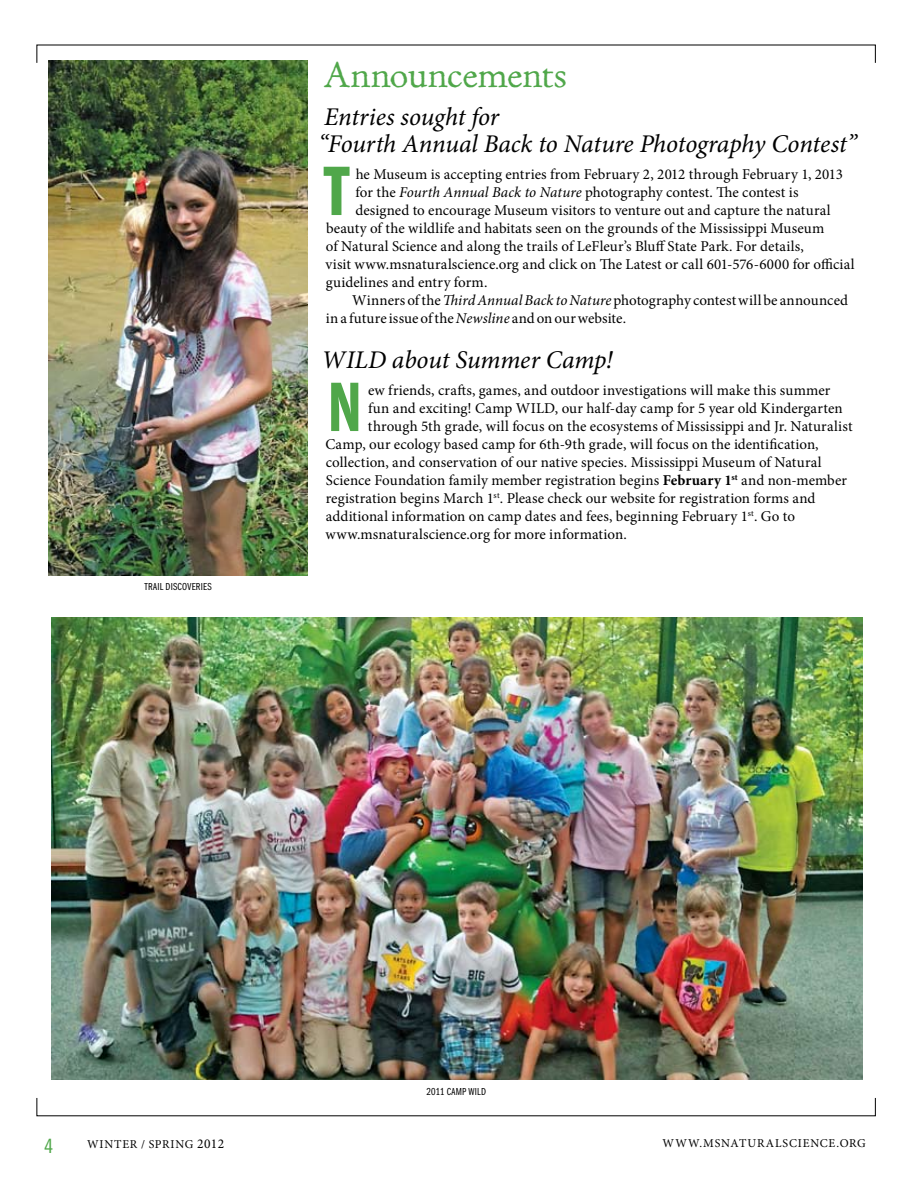
<style>
.page{position:relative;width:918px;height:1188px;background:#fff}
.page>*{position:absolute;margin:0;border:0;box-sizing:border-box;transform-origin:0 0}
.t1{font:72.45px "ITC Franklin Gothic Std Dm Cp";color:#50a74a}
.t2{font:36px "Old Claude LP";letter-spacing:-.02em;color:#50a74a}
.t3{font:italic 25.5px/27px "Minion Pro";letter-spacing:-.005em;color:#000}
.t4{font:21px "Franklin Gothic Book Cmpr";color:#50a74a}
.t5{font:15px "Minion Pro";letter-spacing:.01em;color:#000}
.t6{font:12px "Minion Pro";letter-spacing:.065em;color:#000}
.t7{font:10.5px "ITC Franklin Gothic Std Bk Cp";letter-spacing:.02em;color:#000}
.s1{font-style:italic}
.s2{font-weight:700}
.s3{font-size:13.5px}
</style>
<div class="page">
<img style="left:49px;top:60px;width:259px;height:515px">
<img style="left:51px;top:617px;width:811px;height:463px">
<h2 class="t2" style="left:324px;top:53px;width:245px">Announcements</h2>
<p class="t7" style="left:144px;top:581px;width:9px">TRAIL</p>
<p class="t7" style="left:166px;top:581px;width:32px">DISCOVERIES</p>
<h3 class="t3" style="left:319px;top:103px;width:540px">Entries sought for<br>“Fourth Annual Back to Nature Photography Contest”</h3>
<h1 class="t1" style="left:324px;top:151px;width:27px">T</h1>
<p class="t5" style="left:356px;top:164px;width:489px">he Museum is accepting entries from February 2, 2012 through February 1, 2013</p>
<p class="t5" style="left:356px;top:182px;width:445px">for the <span class="s1">Fourth Annual Back to Nature</span> photography contest. The contest is</p>
<p class="t5" style="left:355px;top:200px;width:477px">designed to encourage Museum visitors to venture out and capture the natural</p>
<p class="t5" style="left:326px;top:218px;width:500px">beauty of the wildlife and habitats seen on the grounds of the Mississippi Museum</p>
<p class="t5" style="left:326px;top:236px;width:480px">of Natural Science and along the trails of LeFleur’s Bluff State Park. For details,</p>
<p class="t5" style="left:325px;top:254px;width:531px">visit www.msnaturalscience.org and click on The Latest or call 601-576-6000 for official</p>
<p class="t5" style="left:326px;top:272px;width:163px">guidelines and entry form.</p>
<p class="t5" style="left:352px;top:290px;width:497px">Winners of the <span class="s1">Third Annual Back to Nature</span> photography contest will be announced</p>
<p class="t5" style="left:326px;top:308px;width:302px">in a future issue of the <span class="s1">Newsline</span> and on our website.</p>
<h3 class="t3" style="left:322px;top:346px;width:293px">WILD about Summer Camp!</h3>
<h1 class="t1" style="left:327px;top:367px;width:36px">N</h1>
<p class="t5" style="left:368px;top:380px;width:464px">ew friends, crafts, games, and outdoor investigations will make this summer</p>
<p class="t5" style="left:368px;top:398px;width:476px">fun and exciting! Camp WILD, our half-day camp for 5 year old Kindergarten</p>
<p class="t5" style="left:368px;top:416px;width:486px">through 5th grade, will focus on the ecosystems of Mississippi and Jr. Naturalist</p>
<p class="t5" style="left:325px;top:434px;width:495px">Camp, our ecology based camp for 6th-9th grade, will focus on the identification,</p>
<p class="t5" style="left:326px;top:452px;width:497px">collection, and conservation of our native species. Mississippi Museum of Natural</p>
<p class="t5" style="left:326px;top:470px;width:523px">Science Foundation family member registration begins <span class="s2">February 1</span><sup>st</sup> and non-member</p>
<p class="t5" style="left:326px;top:488px;width:491px">registration begins March 1<sup>st</sup>. Please check our website for registration forms and</p>
<p class="t5" style="left:326px;top:506px;width:471px">additional information on camp dates and fees, beginning February 1<sup>st</sup>. Go to</p>
<p class="t5" style="left:326px;top:524px;width:303px">www.msnaturalscience.org for more information.</p>
<p class="t7" style="left:426px;top:1086px;width:48px">2011 CAMP WILD</p>
<h3 class="t4" style="left:44px;top:1134px;width:10px">4</h3>
<p class="t6" style="left:87px;top:1136px;width:139px">WINTER / SPRING <span class="s3">2012</span></p>
<p class="t6" style="left:663px;top:1135px;width:205px">WWW.MSNATURALSCIENCE.ORG</p>
</div>
